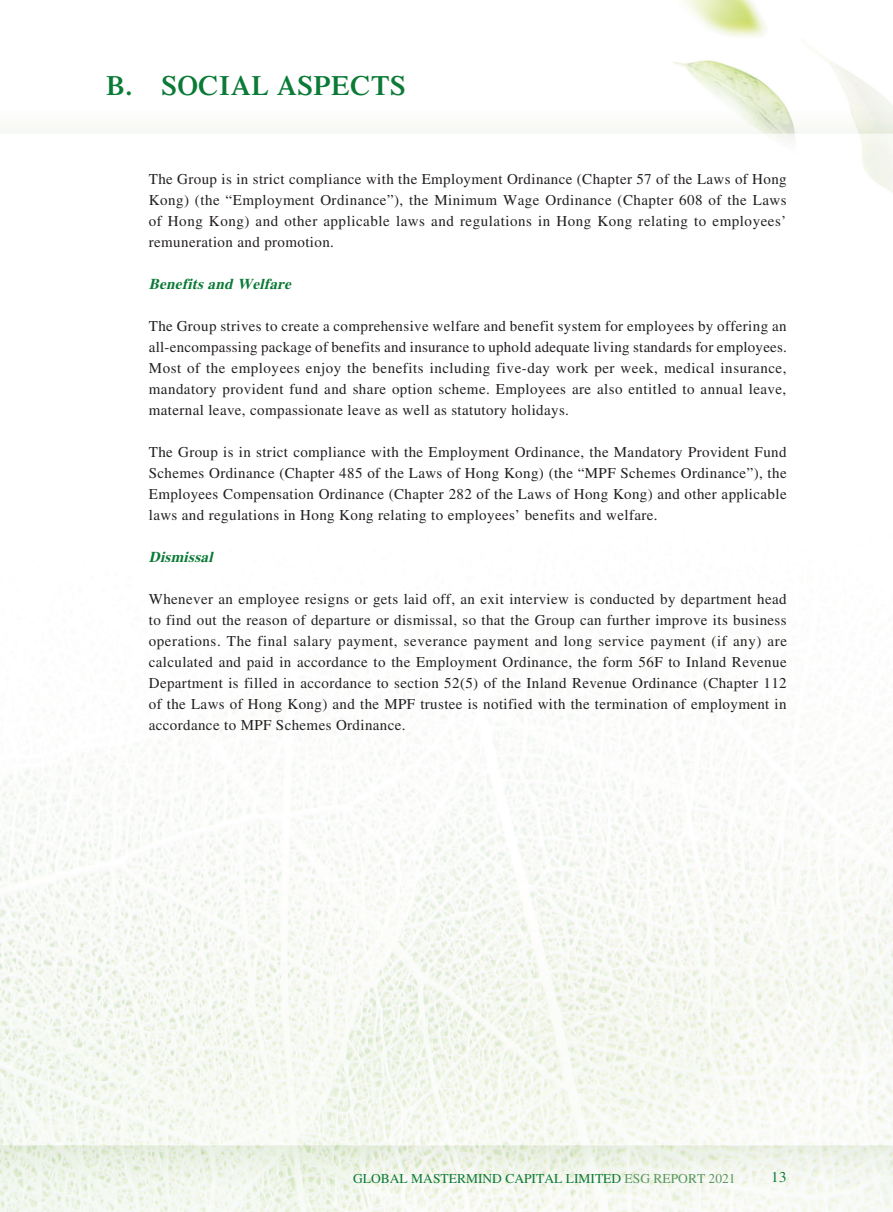
<style>
.page{position:relative;width:893px;height:1212px;background:#fff}
.page>*{position:absolute;margin:0;border:0;box-sizing:border-box;transform-origin:0 0}
.t1{font:600 27.75px "Times LT Std";letter-spacing:.025em;color:#0b7a36}
.t2{font:15px/21px "Times LT Std";letter-spacing:.025em;color:#231f20;text-align:justify}
.t3{font:italic 700 15px "Times LT Std";color:#0b7a36}
.t4{font:15px "Times LT Std";color:#0b7a36}
.t5{font:13.5px "Times LT Std";color:#0b7a36}
.s1{color:#599760}
</style>
<div class="page">
<img style="left:0;top:0;width:893px;height:1212px">
<h1 class="t1" style="left:106px;top:69px;width:301px">B. SOCIAL ASPECTS</h1>
<p class="t2" style="left:149px;top:168px;width:639px">The Group is in strict compliance with the Employment Ordinance (Chapter 57 of the Laws of Hong Kong) (the “Employment Ordinance”), the Minimum Wage Ordinance (Chapter 608 of the Laws of Hong Kong) and other applicable laws and regulations in Hong Kong relating to employees’ remuneration and promotion.</p>
<p class="t3" style="left:149px;top:274px;width:148px">Benefitsand Welfare</p>
<p class="t2" style="left:149px;top:315px;width:640px">The Group strives to create a comprehensive welfare and benefit system for employees by offering an all-encompassing package of benefits and insurance to uphold adequate living standards for employees.<br>Most of the employees enjoy the benefits including five-day work per week, medical insurance, mandatory provident fund and share option scheme. Employees are also entitled to annual leave, maternal leave, compassionate leave as well as statutory holidays.</p>
<p class="t2" style="left:149px;top:441px;width:639px">The Group is in strict compliance with the Employment Ordinance, the Mandatory Provident Fund Schemes Ordinance (Chapter 485 of the Laws of Hong Kong) (the “MPF Schemes Ordinance”), the Employees Compensation Ordinance (Chapter 282 of the Laws of Hong Kong) and other applicable laws and regulations in Hong Kong relating to employees’ benefits and welfare.</p>
<p class="t3" style="left:149px;top:547px;width:69px">Dismissal</p>
<p class="t2" style="left:149px;top:588px;width:640px">Whenever an employee resigns or gets laid off, an exit interview is conducted by department head to find out the reason of departure or dismissal, so that the Group can further improve its business operations. The final salary payment, severance payment and long service payment (if any) are calculated and paid in accordance to the Employment Ordinance, the form 56F to Inland Revenue Department is filled in accordance to section 52(5) of the Inland Revenue Ordinance (Chapter 112 of the Laws of Hong Kong) and the MPF trustee is notified with the termination of employment in accordance to MPF Schemes Ordinance.</p>
<p class="t5" style="left:353px;top:1171px;width:384px">GLOBAL MASTERMIND CAPITAL LIMITED <span class="s1">ESG REPORT 2021</span></p>
<p class="t4" style="left:771px;top:1169px;width:17px">13</p>
</div>
